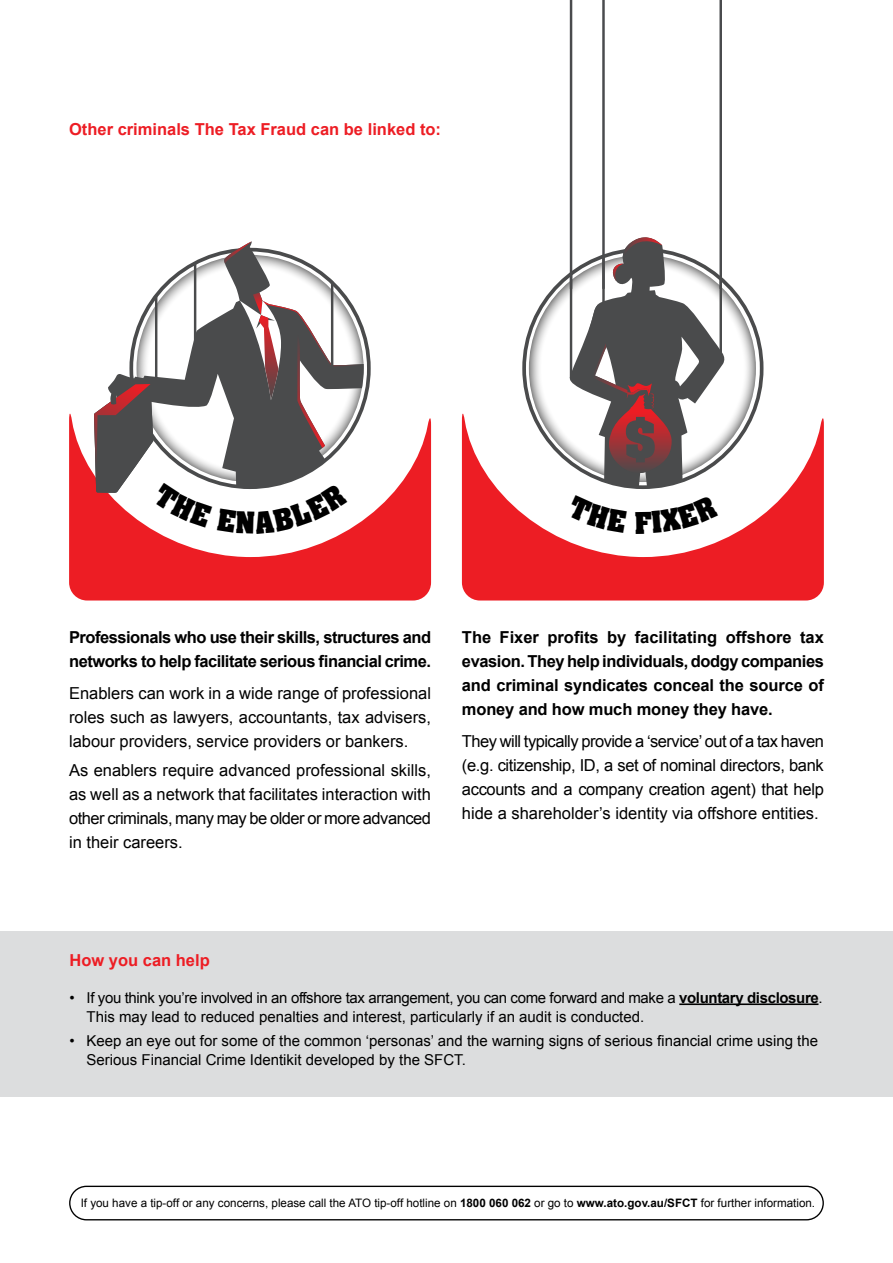
<style>
.page{position:relative;width:893px;height:1263px;background:#fff}
.page>*{position:absolute;margin:0;border:0;box-sizing:border-box;transform-origin:0 0}
.t1{font:16.5px/24px "Arial";color:#000;text-align:justify}
.t2{font:700 16.5px/24px "Arial";letter-spacing:-.03em;color:#000;text-align:justify}
.t3{font:700 16.5px "Arial";color:#ed1d24}
.t4{font:15px/19.5px "Arial";color:#000}
.t5{font:11.55px "Arial";color:#000}
.s1{font-weight:700}
</style>
<div class="page">
<div style="left:69px;top:1186px;width:755px;height:34px;border:1px solid #000;border-radius:17px"></div>
<div style="left:0;top:931px;width:893px;height:165px;background:#dcddde"></div>
<svg style="left:69px;top:413px;width:362px;height:187px;fill:#ed1d24"></svg>
<svg style="left:462px;top:411px;width:362px;height:189px;fill:#ed1d24"></svg>
<svg style="left:156px;top:247px;width:188px;height:46px"></svg>
<svg style="left:224px;top:241px;width:28px;height:23px"></svg>
<hr style="left:194px;top:263px;width:2px;height:110px;background:#4a4b4c">
<hr style="left:331px;top:282px;width:2px;height:91px;background:#4a4b4c">
<svg style="left:524px;top:250px;width:238px;height:237px"></svg>
<svg style="left:529px;top:255px;width:227px;height:227px"></svg>
<svg style="left:569px;top:229px;width:156px;height:258px"></svg>
<hr style="left:679px;top:1003px;width:139px;height:2px;background:#000">
<hr style="left:719px;top:0;width:3px;height:289px;background:#4a4b4d">
<hr style="left:602px;top:0;width:3px;height:289px;background:#4a4b4d">
<hr style="left:570px;top:0;width:2px;height:289px;background:#4a4b4d">
<svg style="left:94px;top:293px;width:270px;height:241px"></svg>
<svg style="left:567px;top:495px;width:60px;height:37px"></svg>
<svg style="left:635px;top:496px;width:83px;height:38px"></svg>
<p class="t3" style="left:69px;top:119px;width:373px">Other criminals The Tax Fraud can be linked to:</p>
<p class="t2" style="left:69px;top:626px;width:363px">Professionals who use their skills, structures and networks to help facilitate serious financial crime.</p>
<p class="t1" style="left:69px;top:682px;width:363px">Enablers can work in a wide range of professional roles such as lawyers, accountants, tax advisers, labour providers, service providers or bankers.</p>
<p class="t1" style="left:69px;top:758px;width:363px">As enablers require advanced professional skills, as well as a network that facilitates interaction with other criminals, many may be older or more advanced in their careers.</p>
<p class="t2" style="left:462px;top:626px;width:363px">The Fixer profits by facilitating offshore tax evasion. They help individuals, dodgy companies and criminal syndicates conceal the source of money and how much money they have.</p>
<p class="t1" style="left:462px;top:730px;width:363px">They will typically provide a ‘service’ out of a tax haven (e.g. citizenship, ID, a set of nominal directors, bank accounts and a company creation agent) that help hide a shareholder’s identity via offshore entities.</p>
<p class="t3" style="left:70px;top:949px;width:142px">How you can help</p>
<p class="t4" style="left:87px;top:988px;width:738px;text-indent:-17px">• If you think you’re involved in an offshore tax arrangement, you can come forward and make a <span class="s1">voluntary disclosure</span>.<br>This may lead to reduced penalties and interest, particularly if an audit is conducted.</p>
<p class="t4" style="left:87px;top:1031px;width:733px;text-indent:-17px">• Keep an eye out for some of the common ‘personas’ and the warning signs of serious financial crime using the<br>Serious Financial Crime Identikit developed by the SFCT.</p>
<p class="t5" style="left:81px;top:1196px;width:736px">If you have a tip-off or any concerns, please call the ATO tip-off hotline on <span class="s1">1800 060 062</span> or go to <span class="s1">www.ato.gov.au/SFCT</span> for further information.</p>
</div>
